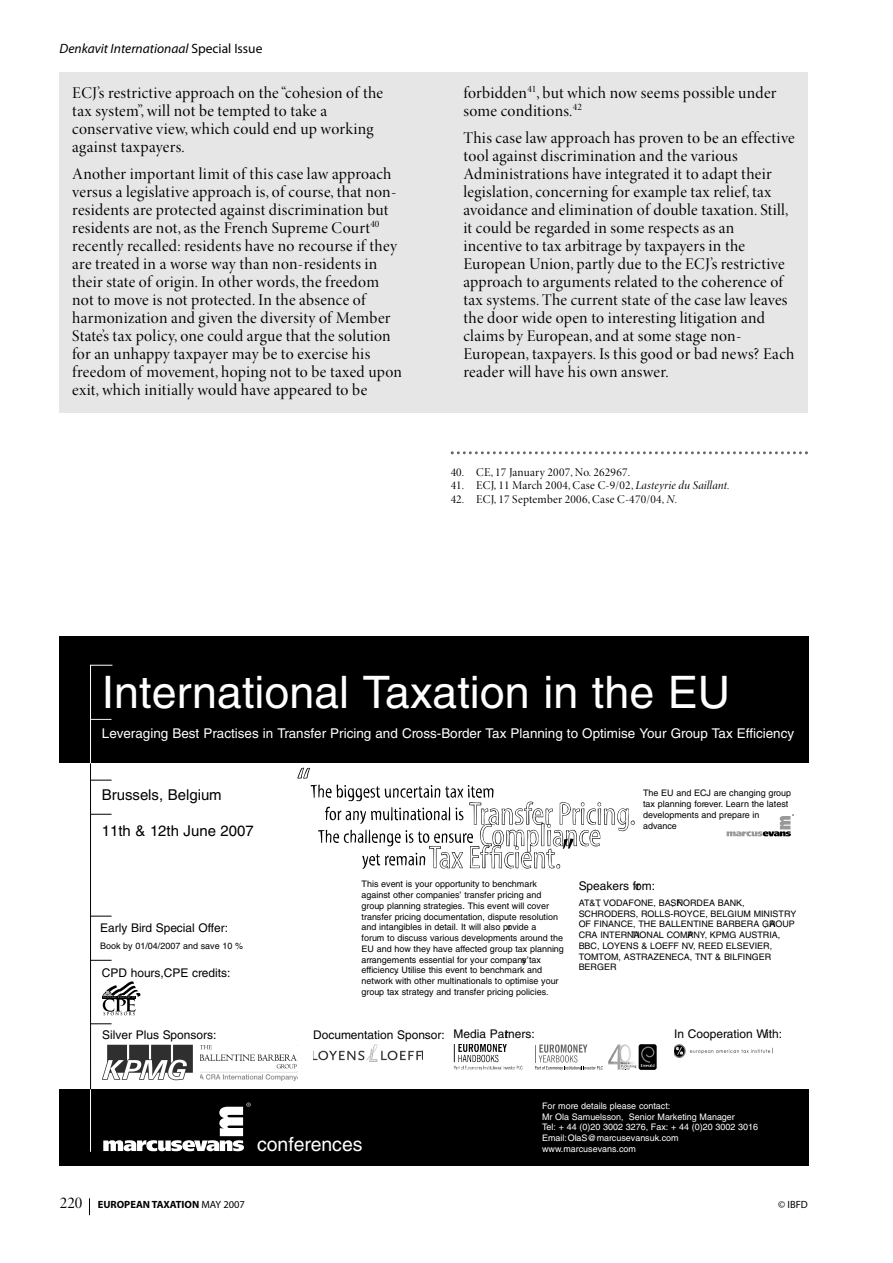
<style>
.page{position:relative;width:893px;height:1263px;background:#fff}
.page>*{position:absolute;margin:0;border:0;box-sizing:border-box;transform-origin:0 0}
.t1{font:44.85px "Helvetica";color:#fff}
.t2{font:19.35px "Helvetica";color:#fff}
.t3{font:16.5px/18px "Minion Pro Disp";letter-spacing:.02em;color:#000}
.t4{font:15px "Helvetica";color:#000}
.t5{font:13.5px "Helvetica";color:#fff}
.t6{font:italic 13.5px "Myriad Pro";color:#000}
.t7{font:12px "Helvetica";color:#000}
.t8{font:12px "Minion Pro Disp";letter-spacing:.02em;color:#000}
.t9{font:700 10.5px "Myriad Pro";color:#000}
.t10{font:10.5px "Myriad Pro";color:#000}
.t11{font:9px/10.8px "Helvetica";color:#000}
.t12{font:9px/10.8px "Helvetica";color:#fff}
.s1{font-style:normal}
.s2{font-family:"Minion Pro It Disp"}
.s3{font-family:"Minion Pro Disp";font-weight:400;font-size:16.5px}
.s4{font-weight:400}
</style>
<div class="page">
<div style="left:60px;top:72px;width:748px;height:341px;background:#e6e6e6"></div>
<svg style="left:451px;top:451px;width:357px;height:3px"></svg>
<svg style="left:89px;top:1198px;width:1px;height:17px"></svg>
<div style="left:60px;top:636px;width:749px;height:127px;background:#000"></div>
<div style="left:60px;top:1089px;width:749px;height:76px;background:#000"></div>
<img style="left:251px;top:1045px;width:47px;height:36px">
<img style="left:313px;top:1044px;width:110px;height:18px">
<img style="left:453px;top:1044px;width:70px;height:27px">
<img style="left:674px;top:1044px;width:99px;height:13px">
<div style="left:639px;top:1044px;width:17px;height:26px;background:#000;border-radius:2px"></div>
<svg style="left:535px;top:1044px;width:120px;height:26px"></svg>
<svg style="left:90px;top:664px;width:161px;height:488px"></svg>
<svg style="left:727px;top:814px;width:67px;height:22px"></svg>
<svg style="left:297px;top:768px;width:338px;height:101px"></svg>
<p class="t6" style="left:60px;top:43px;width:204px">Denkavit Internationaal <span class="s1">Special Issue</span></p>
<p class="t3" style="left:72px;top:85px;width:312px">ECJ’s restrictive approach on the “cohesion of the tax system”, will not be tempted to take a conservative view, which could end up working against taxpayers.</p>
<p class="t3" style="left:72px;top:166px;width:331px">Another important limit of this case law approach versus a legislative approach is, of course, that non&shy;residents are protected against discrimination but residents are not, as the French Supreme Court<sup>40 </sup>recently recalled: residents have no recourse if they are treated in a worse way than non-residents in their state of origin. In other words, the freedom not to move is not protected. In the absence of harmonization and given the diversity of Member State’s tax policy, one could argue that the solution for an unhappy taxpayer may be to exercise his freedom of movement, hoping not to be taxed upon exit, which initially would have appeared to be</p>
<p class="t3" style="left:463px;top:85px;width:315px">forbidden<sup>41</sup>, but which now seems possible under some conditions.<sup>42</sup></p>
<p class="t3" style="left:463px;top:130px;width:333px">This case law approach has proven to be an effective tool against discrimination and the various Administrations have integrated it to adapt their legislation, concerning for example tax relief, tax avoidance and elimination of double taxation. Still, it could be regarded in some respects as an incentive to tax arbitrage by taxpayers in the European Union, partly due to the ECJ’s restrictive approach to arguments related to the coherence of tax systems. The current state of the case law leaves the door wide open to interesting litigation and claims by European, and at some stage non-European, taxpayers. Is this good or bad news? Each reader will have his own answer.</p>
<p class="t8" style="left:451px;top:467px;width:181px">40. CE, 17 January 2007, No. 262967.</p>
<p class="t8" style="left:451px;top:480px;width:281px">41. ECJ, 11 March 2004, Case C-9/02, <span class="s2">Lasteyrie du Saillant.</span></p>
<p class="t8" style="left:451px;top:494px;width:228px">42. ECJ, 17 September 2006, Case C-470/04, <span class="s2">N.</span></p>
<h1 class="t1" style="left:102px;top:675px;width:630px">International Taxation in the EU</h1>
<p class="t5" style="left:102px;top:728px;width:694px">Leveraging Best Practises in Transfer Pricing and Cross-Border Tax Planning to Optimise Your Group Tax Efficiency</p>
<p class="t4" style="left:102px;top:789px;width:121px">Brussels, Belgium</p>
<p class="t4" style="left:102px;top:825px;width:153px">11th &amp; 12th June 2007</p>
<p class="t7" style="left:100px;top:923px;width:130px">Early Bird Special Offer:</p>
<p class="t11" style="left:100px;top:941px;width:144px">Book by 01/04/2007 and save 10 %</p>
<p class="t7" style="left:102px;top:968px;width:130px">CPD hours,CPE credits:</p>
<p class="t11" style="left:643px;top:788px;width:150px">The EU and ECJ are changing group tax planning forever. Learn the latest developments and prepare in advance</p>
<p class="t11" style="left:362px;top:880px;width:204px">This event is your opportunity to benchmark against other companies’ transfer pricing and group planning strategies. This event will cover transfer pricing documentation, dispute resolution and intangibles in detail. It will also provide a<br>forum to discuss various developments around the EU and how they have affected group tax planning arrangements essential for your company’s tax efficiency. Utilise this event to benchmark and network with other multinationals to optimise your group tax strategy and transfer pricing policies.</p>
<p class="t7" style="left:579px;top:881px;width:78px">Speakers from:</p>
<p class="t11" style="left:579px;top:898px;width:219px">AT&amp;T, VODAFONE, BASF, NORDEA BANK,<br>SCHRODERS, ROLLS-ROYCE, BELGIUM MINISTRY<br>OF FINANCE, THE BALLENTINE BARBERA GROUP</p>
<p class="t11" style="left:579px;top:920px;width:203px;text-indent:186px">, A<br>CRA INTERNATIONAL COMPANY, KPMG AUSTRIA,<br>BBC, LOYENS &amp; LOEFF NV, REED ELSEVIER,<br>TOMTOM, ASTRAZENECA, TNT &amp; BILFINGER<br>BERGER</p>
<p class="t7" style="left:102px;top:1030px;width:116px">Silver Plus Sponsors:</p>
<p class="t7" style="left:313px;top:1030px;width:223px">Documentation Sponsor: Media Partners:</p>
<p class="t7" style="left:674px;top:1029px;width:109px">In Cooperation With:</p>
<p class="t2" style="left:257px;top:1137px;width:107px">conferences</p>
<p class="t12" style="left:542px;top:1101px;width:217px">For more details please contact:<br>Mr Ola Samuelsson, Senior Marketing Manager<br>Tel: + 44 (0)20 3002 3276, Fax: + 44 (0)20 3002 3016<br>Email: OlaS@marcusevansuk.com www.marcusevans.com</p>
<p class="t9" style="left:60px;top:1200px;width:187px"><span class="s3">220</span> EUROPEAN TAXATION <span class="s4">MAY 2007</span></p>
<p class="t10" style="left:778px;top:1200px;width:31px">© IBFD</p>
</div>
